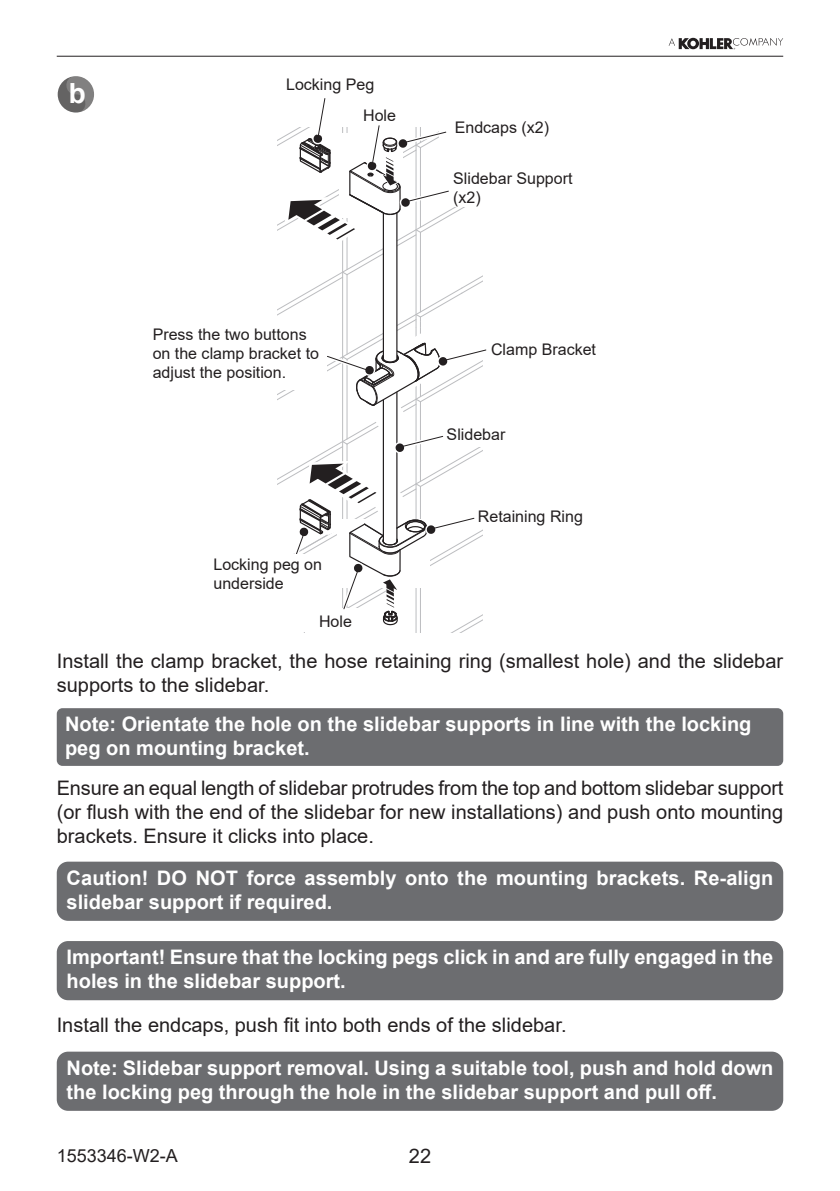
<style>
.page{position:relative;width:840px;height:1191px;background:#fff}
.page>*{position:absolute;margin:0;border:0;box-sizing:border-box;transform-origin:0 0}
.t1{font:700 27.8px "Arial";color:#fff}
.t2{font:700 20px/24px "Arial";color:#fff}
._1_2_3{font:20px/24px "Arial";color:#231f20;text-align:justify}
.t3{font:18px "Arial";color:#231f20}
.Body_Justify{font:16px/19.2px "Arial";color:#231f20}
</style>
<div class="page">
<hr style="left:57px;top:56px;width:725px;height:1px;background:#231f20">
<svg style="left:668px;top:38px;width:114px;height:11px"></svg>
<div style="left:57px;top:941px;width:725px;height:59px;background:#6c6d70;border-radius:11px"></div>
<div style="left:57px;top:861px;width:725px;height:60px;background:#6c6d70;border-radius:11px"></div>
<div style="left:57px;top:1051px;width:725px;height:59px;background:#6c6d70;border-radius:11px"></div>
<div style="left:58px;top:76px;width:36px;height:37px;background:#646363;border-radius:50%"></div>
<svg style="left:66px;top:76px;width:28px;height:36px"></svg>
<div style="left:57px;top:708px;width:725px;height:58px;background:#6c6d70;border-radius:6px"></div>
<svg style="left:278px;top:98px;width:209px;height:534px"></svg>
<p class="t1" style="left:69px;top:74px;width:18px">b</p>
<p class="Body_Justify" style="left:286px;top:75px;width:90px">Locking Peg</p>
<p class="Body_Justify" style="left:363px;top:105px;width:34px">Hole</p>
<p class="Body_Justify" style="left:153px;top:324px;width:168px">Press the two buttons on the clamp bracket to adjust the position.</p>
<p class="Body_Justify" style="left:213px;top:554px;width:110px">Locking peg on underside</p>
<p class="Body_Justify" style="left:319px;top:611px;width:34px">Hole</p>
<p class="Body_Justify" style="left:454px;top:117px;width:96px">Endcaps (x2)</p>
<p class="Body_Justify" style="left:453px;top:169px;width:121px">Slidebar Support (x2)</p>
<p class="Body_Justify" style="left:490px;top:339px;width:106px">Clamp Bracket</p>
<p class="Body_Justify" style="left:446px;top:425px;width:60px">Slidebar</p>
<p class="Body_Justify" style="left:477px;top:506px;width:106px">Retaining Ring</p>
<p class="_1_2_3" style="left:57px;top:648px;width:727px">Install the clamp bracket, the hose retaining ring (smallest hole) and the slidebar supports to the slidebar.</p>
<p class="t2" style="left:65px;top:712px;width:687px">Note: Orientate the hole on the slidebar supports in line with the locking peg on mounting bracket.</p>
<p class="_1_2_3" style="left:57px;top:776px;width:727px">Ensure an equal length of slidebar protrudes from the top and bottom slidebar support (or flush with the end of the slidebar for new installations) and push onto mounting brackets. Ensure it clicks into place.</p>
<p class="t2" style="left:66px;top:866px;width:708px">Caution! DO NOT force assembly onto the mounting brackets. Re-align slidebar support if required.</p>
<p class="t2" style="left:66px;top:945px;width:708px">Important! Ensure that the locking pegs click in and are fully engaged in the holes in the slidebar support.</p>
<p class="_1_2_3" style="left:57px;top:1012px;width:511px">Install the endcaps, push fit into both ends of the slidebar.</p>
<p class="t2" style="left:66px;top:1056px;width:708px">Note: Slidebar support removal. Using a suitable tool, push and hold down the locking peg through the hole in the slidebar support and pull off.</p>
<p class="t3" style="left:57px;top:1142px;width:123px">1553346-W2-A</p>
<p class="_1_2_3" style="left:408px;top:1143px;width:24px">22</p>
</div>
